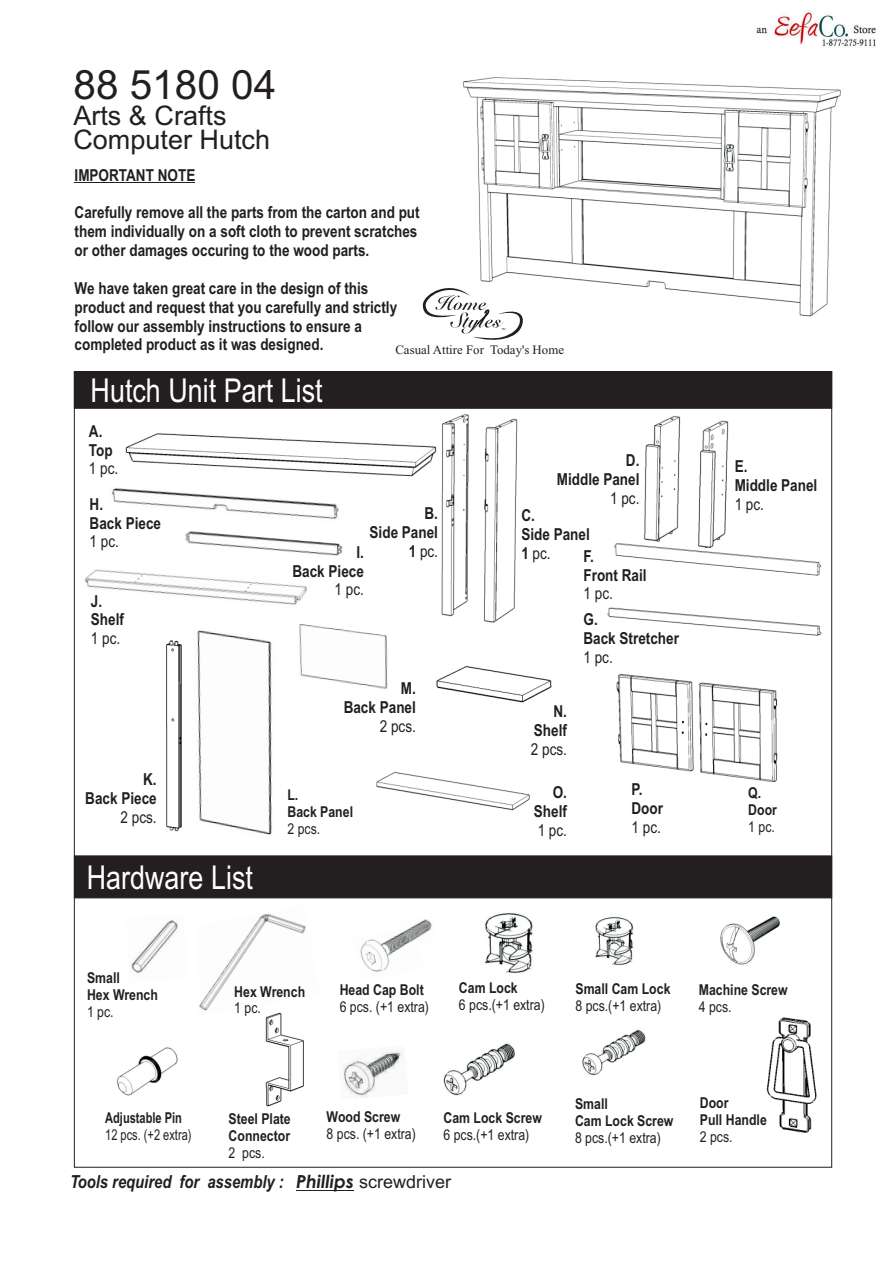
<style>
.page{position:relative;width:893px;height:1263px;background:#fff}
.page>*{position:absolute;margin:0;border:0;box-sizing:border-box;transform-origin:0 0}
.t1{font:40.5px "Arial";color:#231f20}
.t2{font:32.85px "Arial Narrow";color:#fff}
.t3{font:27px/24.2px "Arial";color:#231f20}
.t4{font:italic 700 18px "Arial Narrow";color:#231f20}
.t5{font:700 16.5px/18.9px "Arial Narrow";color:#231f20}
.t6{font:16.5px "Arial Narrow";color:#231f20}
.t7{font:700 15px/17.1px "Arial Narrow";color:#231f20}
.t8{font:15px "Arial Narrow";color:#231f20}
.t9{font:15px "Arial Narrow";color:#231f20;scale:.9 1}
.t10{font:700 15px "Arial Narrow";color:#231f20;scale:.9 1}
.t11{font:12.9px "Times New Roman";color:#231f20}
.s1{font-weight:400}
.s2{font-family:"Century Gothic"}
.s3{font-family:"Arial";font-weight:400;font-style:normal}
</style>
<div class="page">
<div style="left:74px;top:371px;width:758px;height:37px;background:#231f20"></div>
<hr style="left:75px;top:182px;width:120px;height:1px;background:#231f20">
<svg style="left:422px;top:288px;width:101px;height:52px"></svg>
<img style="left:199px;top:913px;width:107px;height:98px">
<img style="left:720px;top:916px;width:60px;height:49px">
<img style="left:443px;top:1043px;width:72px;height:53px">
<img style="left:360px;top:938px;width:42px;height:34px">
<img style="left:392px;top:919px;width:40px;height:28px">
<div style="left:74px;top:856px;width:758px;height:42px;background:#231f20"></div>
<img style="left:485px;top:913px;width:48px;height:60px">
<img style="left:117px;top:1047px;width:61px;height:49px">
<hr style="left:296px;top:1190px;width:58px;height:1px;background:#231f20">
<img style="left:766px;top:1017px;width:51px;height:116px">
<img style="left:125px;top:433px;width:312px;height:44px">
<img style="left:616px;top:674px;width:162px;height:109px">
<img style="left:459px;top:77px;width:382px;height:243px">
<img style="left:441px;top:414px;width:77px;height:209px">
<img style="left:643px;top:415px;width:86px;height:126px">
<img style="left:614px;top:541px;width:207px;height:35px">
<img style="left:607px;top:607px;width:215px;height:29px">
<img style="left:111px;top:488px;width:228px;height:31px">
<img style="left:185px;top:531px;width:158px;height:25px">
<img style="left:166px;top:640px;width:16px;height:192px">
<img style="left:197px;top:630px;width:75px;height:205px">
<img style="left:299px;top:623px;width:89px;height:66px">
<img style="left:85px;top:569px;width:222px;height:36px">
<img style="left:436px;top:665px;width:116px;height:38px">
<img style="left:376px;top:771px;width:154px;height:40px">
<img style="left:343px;top:1050px;width:60px;height:48px">
<img style="left:582px;top:1029px;width:64px;height:47px">
<img style="left:595px;top:916px;width:39px;height:49px">
<img style="left:131px;top:920px;width:47px;height:53px">
<img style="left:265px;top:1012px;width:39px;height:95px">
<img style="left:756px;top:11px;width:120px;height:36px">
<h1 class="t1" style="left:73px;top:69px;width:204px">88 5180 04</h1>
<h3 class="t3" style="left:73px;top:106px;width:198px">Arts &amp; Crafts<br>Computer Hutch</h3>
<p class="t5" style="left:75px;top:167px;width:122px">IMPORTANT NOTE</p>
<p class="t5" style="left:75px;top:205px;width:347px">Carefully remove all the parts from the carton and put them individually on a soft cloth to prevent scratches or other damages occuring to the wood parts.</p>
<p class="t5" style="left:75px;top:280px;width:324px">We have taken great care in the design of this product and request that you carefully and strictly follow our assembly instructions to ensure a completed product as it was designed.</p>
<p class="t11" style="left:395px;top:345px;width:170px">Casual Attire For Today's Home</p>
<h2 class="t2" style="left:91px;top:378px;width:234px">Hutch Unit Part List</h2>
<p class="t5" style="left:89px;top:423px;width:25px">A.<br>Top</p>
<p class="t6" style="left:89px;top:462px;width:31px">1 pc.</p>
<p class="t5" style="left:90px;top:496px;width:73px">H.<br>Back Piece</p>
<p class="t6" style="left:90px;top:535px;width:31px">1 pc.</p>
<p class="t5" style="left:91px;top:593px;width:35px">J.<br>Shelf</p>
<p class="t6" style="left:91px;top:632px;width:31px">1 pc.</p>
<p class="t5" style="left:85px;top:771px;width:73px;text-align:right">K.<br>Back Piece</p>
<p class="t6" style="left:121px;top:811px;width:38px">2 pcs.</p>
<h2 class="t2" style="left:87px;top:865px;width:168px">Hardware List</h2>
<p class="t5" style="left:370px;top:505px;width:70px;text-align:right">B.<br>Side Panel<br>1 <span class="s1">pc.</span></p>
<p class="t5" style="left:292px;top:544px;width:73px;text-align:right">I.<br>Back Piece</p>
<p class="t6" style="left:335px;top:583px;width:31px">1 pc.</p>
<p class="t5" style="left:344px;top:680px;width:74px;text-align:right">M.<br>Back Panel</p>
<p class="t6" style="left:380px;top:720px;width:38px">2 pcs.</p>
<p class="t7" style="left:287px;top:787px;width:67px">L.<br>Back Panel</p>
<p class="t8" style="left:287px;top:823px;width:34px">2 pcs.</p>
<p class="t5" style="left:557px;top:453px;width:84px;text-align:right">D.<br>Middle Panel</p>
<p class="t6" style="left:610px;top:492px;width:31px">1 pc.</p>
<p class="t5" style="left:521px;top:508px;width:70px">C.<br>Side Panel<br>1 <span class="s1">pc.</span></p>
<p class="t5" style="left:583px;top:548px;width:65px">F.<br>Front Rail</p>
<p class="t6" style="left:583px;top:587px;width:31px">1 pc.</p>
<p class="t5" style="left:583px;top:612px;width:97px">G.<br>Back Stretcher</p>
<p class="t6" style="left:583px;top:651px;width:31px">1 pc.</p>
<p class="t5" style="left:534px;top:703px;width:35px;text-align:right">N.<br>Shelf</p>
<p class="t6" style="left:531px;top:743px;width:38px">2 pcs.</p>
<p class="t5" style="left:534px;top:785px;width:35px;text-align:right">O.<br>Shelf</p>
<p class="t6" style="left:538px;top:824px;width:31px">1 pc.</p>
<p class="t5" style="left:632px;top:782px;width:33px">P.<br>Door</p>
<p class="t6" style="left:632px;top:821px;width:31px">1 pc.</p>
<p class="t5" style="left:735px;top:458px;width:84px">E.<br>Middle Panel</p>
<p class="t6" style="left:735px;top:498px;width:31px">1 pc.</p>
<p class="t7" style="left:748px;top:785px;width:30px">Q.<br>Door</p>
<p class="t8" style="left:748px;top:821px;width:28px">1 pc.</p>
<p class="t7" style="left:87px;top:971px;width:72px">Small<br>Hex Wrench</p>
<p class="t8" style="left:87px;top:1006px;width:28px">1 pc.</p>
<p class="t10" style="left:105px;top:1113px;width:87px">Adjustable Pin</p>
<p class="t9" style="left:105px;top:1129px;width:97px">12 pcs. (+2 extra)</p>
<p class="t7" style="left:234px;top:984px;width:72px">Hex Wrench</p>
<p class="t8" style="left:234px;top:1003px;width:28px">1 pc.</p>
<p class="t7" style="left:340px;top:983px;width:86px">Head Cap Bolt</p>
<p class="t8" style="left:340px;top:1001px;width:91px">6 pcs. (+1 extra)</p>
<p class="t7" style="left:459px;top:981px;width:60px">Cam Lock</p>
<p class="t8" style="left:459px;top:999px;width:87px">6 pcs.(+1 extra)</p>
<p class="t7" style="left:229px;top:1112px;width:64px">Steel Plate<br>Connector</p>
<p class="t8" style="left:229px;top:1147px;width:38px">2 pcs.</p>
<p class="t7" style="left:327px;top:1110px;width:75px">Wood Screw</p>
<p class="t8" style="left:327px;top:1128px;width:91px">8 pcs. (+1 extra)</p>
<p class="t7" style="left:443px;top:1110px;width:100px">Cam Lock Screw</p>
<p class="t8" style="left:443px;top:1129px;width:87px">6 pcs.(+1 extra)</p>
<p class="t4" style="left:70px;top:1175px;width:382px">Tools required for assembly : <span class="s2">Phillips</span> <span class="s3">screwdriver</span></p>
<p class="t7" style="left:575px;top:981px;width:97px">Small Cam Lock</p>
<p class="t8" style="left:575px;top:1000px;width:87px">8 pcs.(+1 extra)</p>
<p class="t7" style="left:699px;top:983px;width:90px">Machine Screw</p>
<p class="t8" style="left:699px;top:1001px;width:34px">4 pcs.</p>
<p class="t7" style="left:575px;top:1097px;width:100px">Small<br>Cam Lock Screw</p>
<p class="t8" style="left:575px;top:1132px;width:87px">8 pcs.(+1 extra)</p>
<p class="t7" style="left:700px;top:1096px;width:68px">Door<br>Pull Handle</p>
<p class="t8" style="left:700px;top:1132px;width:34px">2 pcs.</p>
</div>
